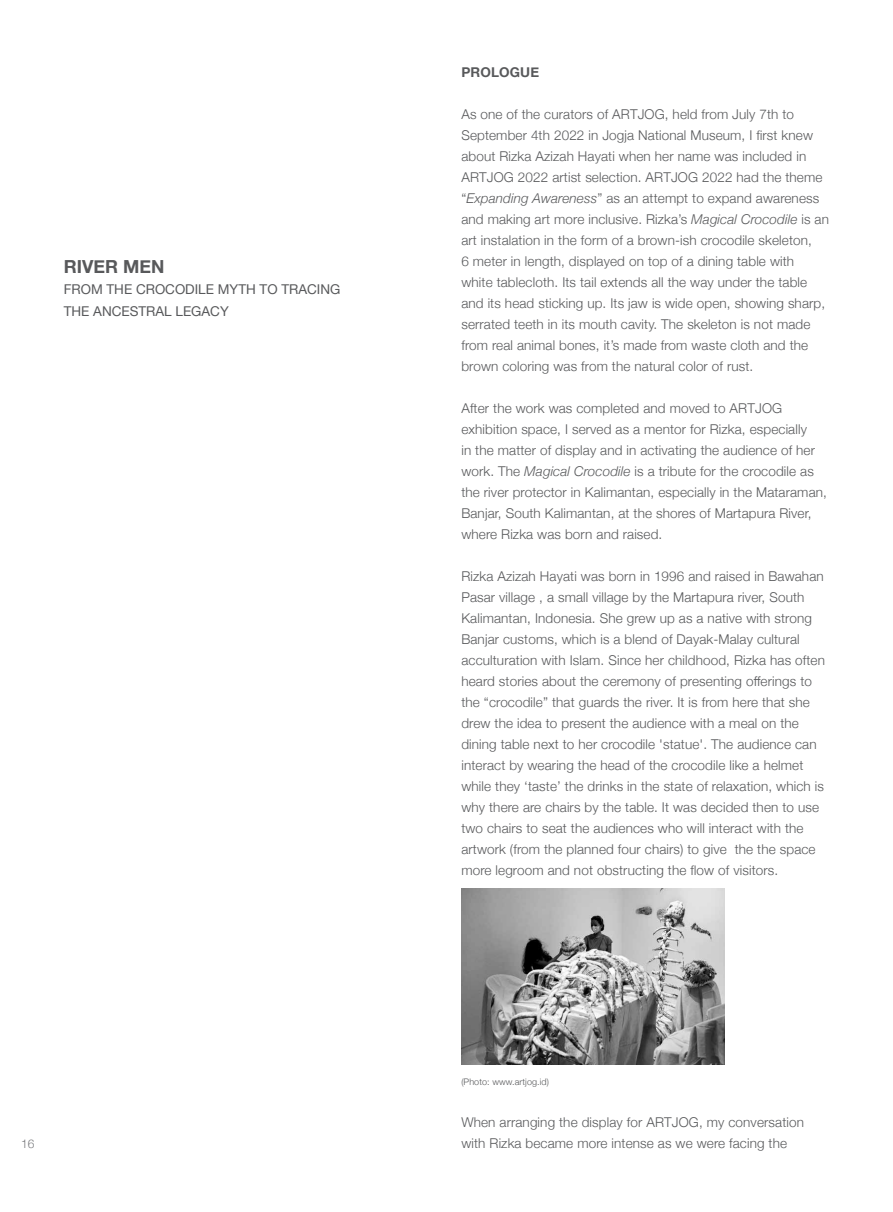
<style>
.page{position:relative;width:893px;height:1212px;background:#fff}
.page>*{position:absolute;margin:0;border:0;box-sizing:border-box;transform-origin:0 0}
.t1{font:700 18px "Helvetica Neue";color:#58595b}
.t2{font:300 13.5px/21px "Helvetica Neue";letter-spacing:.01em;color:#58595b}
.t3{font:13.5px/22.2px "Helvetica Neue";color:#58595b}
.t4{font:700 13.5px "Helvetica Neue";letter-spacing:.01em;color:#58595b}
.t5{font:300 12px "Helvetica Neue";color:#797a7d}
.t6{font:300 9px "Helvetica Neue";letter-spacing:.01em;color:#58595b}
.s1{font-style:italic}
</style>
<div class="page">
<img style="left:461px;top:889px;width:263px;height:175px">
<h1 class="t1" style="left:64px;top:252px;width:102px">RIVER MEN</h1>
<p class="t3" style="left:64px;top:279px;width:278px">FROM THE CROCODILE MYTH TO TRACING<br>THE ANCESTRAL LEGACY</p>
<p class="t5" style="left:21px;top:1134px;width:15px">16</p>
<p class="t4" style="left:461px;top:62px;width:79px">PROLOGUE</p>
<p class="t2" style="left:461px;top:103px;width:369px">As one of the curators of ARTJOG, held from July 7th to September 4th 2022 in Jogja National Museum, I first knew about Rizka Azizah Hayati when her name was included in ARTJOG 2022 artist selection. ARTJOG 2022 had the theme “<span class="s1">Expanding Awareness</span>” as an attempt to expand awareness and making art more inclusive. Rizka’s <span class="s1">Magical Crocodile</span> is an art instalation in the form of a brown-ish crocodile skeleton,<br>6 meter in length, displayed on top of a dining table with<br>white tablecloth. Its tail extends all the way under the table and its head sticking up. Its jaw is wide open, showing sharp, serrated teeth in its mouth cavity. The skeleton is not made from real animal bones, it’s made from waste cloth and the brown coloring was from the natural color of rust.</p>
<p class="t2" style="left:461px;top:397px;width:367px">After the work was completed and moved to ARTJOG exhibition space, I served as a mentor for Rizka, especially<br>in the matter of display and in activating the audience of her work. The <span class="s1">Magical Crocodile</span> is a tribute for the crocodile as the river protector in Kalimantan, especially in the Mataraman, Banjar, South Kalimantan, at the shores of Martapura River, where Rizka was born and raised.</p>
<p class="t2" style="left:461px;top:565px;width:365px">Rizka Azizah Hayati was born in 1996 and raised in Bawahan Pasar village , a small village by the Martapura river, South Kalimantan, Indonesia. She grew up as a native with strong Banjar customs, which is a blend of Dayak-Malay cultural acculturation with Islam. Since her childhood, Rizka has often heard stories about the ceremony of presenting offerings to the “crocodile” that guards the river. It is from here that she drew the idea to present the audience with a meal on the dining table next to her crocodile 'statue'. The audience can interact by wearing the head of the crocodile like a helmet while they ‘taste’ the drinks in the state of relaxation, which is why there are chairs by the table. It was decided then to use two chairs to seat the audiences who will interact with the artwork (from the planned four chairs) to give the the space more legroom and not obstructing the flow of visitors.</p>
<p class="t6" style="left:461px;top:1074px;width:89px">(Photo: www.artjog.id)</p>
<p class="t2" style="left:461px;top:1111px;width:344px">When arranging the display for ARTJOG, my conversation with Rizka became more intense as we were facing the</p>
</div>
